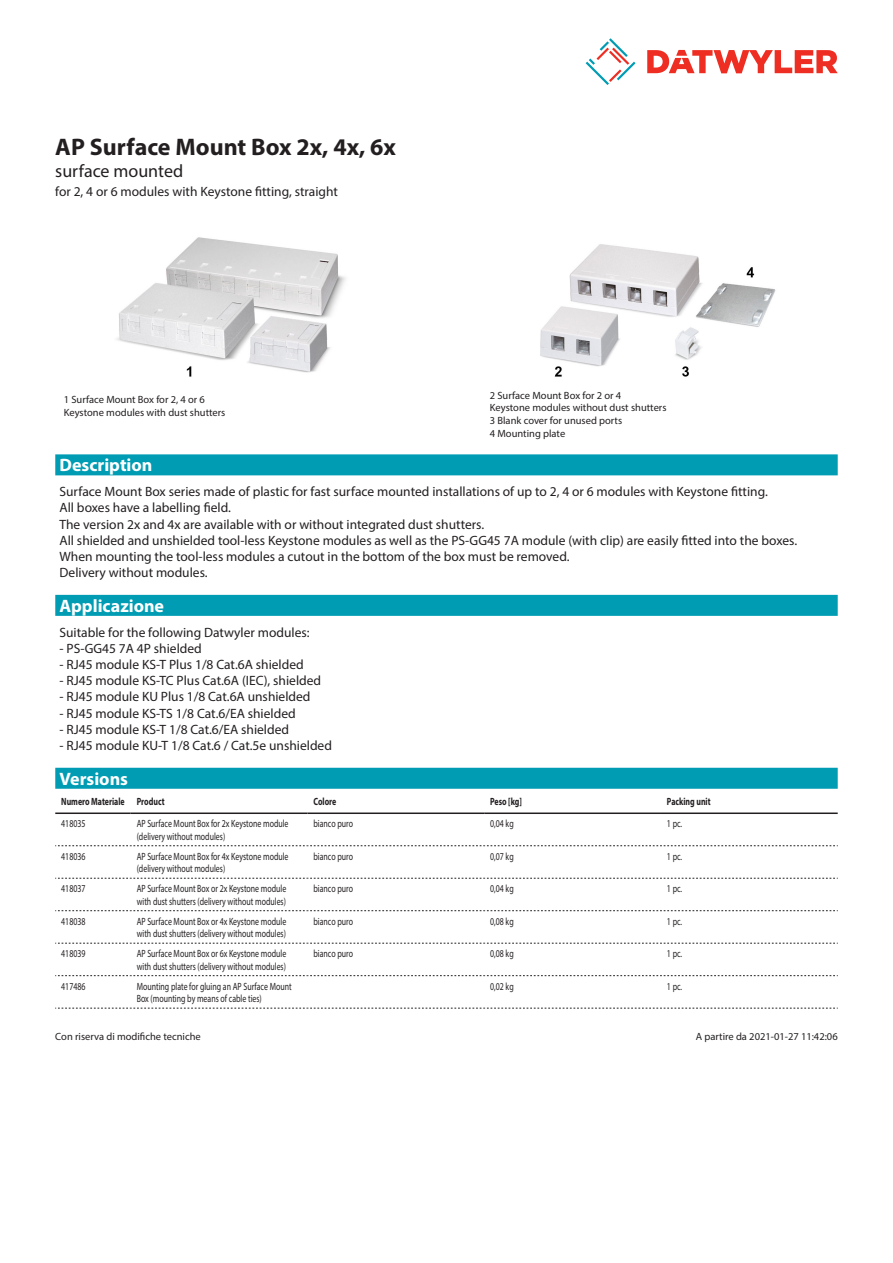
<style>
.page{position:relative;width:893px;height:1263px;background:#fff}
.page>*{position:absolute;margin:0;border:0;box-sizing:border-box;transform-origin:0 0}
.Product_Head{font:700 24px "Myriad Pro";color:#231f20}
.Standard_Head_Proper{font:700 18px "Myriad Pro";color:#fff}
.SubHead{font:18px "Myriad Pro";color:#231f20}
.Standard_text{font:13.5px/16.2px "Myriad Pro";color:#231f20}
.myriadlight{font:10.5px/12.6px "Myriad Pro";color:#231f20;scale:.75 1}
.imagetext{font:10.5px/12.6px "Myriad Pro";color:#231f20}
.Footnote{font:10.5px "Myriad Pro";color:#231f20}
.myriadbold{font:700 10.5px "Myriad Pro";color:#231f20;scale:.75 1}
</style>
<div class="page">
<svg style="left:586px;top:38px;width:49px;height:47px"></svg>
<svg style="left:647px;top:50px;width:191px;height:23px"></svg>
<img style="left:117px;top:237px;width:229px;height:140px">
<img style="left:540px;top:244px;width:236px;height:133px">
<div style="left:55px;top:768px;width:783px;height:21px;background:#009cb3"></div>
<hr style="left:55px;top:812px;width:76px;height:2px;background:#231f20">
<hr style="left:131px;top:812px;width:176px;height:2px;background:#231f20">
<hr style="left:307px;top:812px;width:177px;height:2px;background:#231f20">
<hr style="left:484px;top:812px;width:177px;height:2px;background:#231f20">
<hr style="left:661px;top:812px;width:177px;height:2px;background:#231f20">
<svg style="left:55px;top:845px;width:783px;height:1px"></svg>
<svg style="left:55px;top:878px;width:783px;height:1px"></svg>
<svg style="left:55px;top:910px;width:783px;height:1px"></svg>
<svg style="left:55px;top:943px;width:783px;height:1px"></svg>
<svg style="left:55px;top:975px;width:783px;height:1px"></svg>
<svg style="left:55px;top:1008px;width:783px;height:1px"></svg>
<div style="left:55px;top:454px;width:783px;height:21px;background:#009cb3"></div>
<div style="left:55px;top:595px;width:783px;height:21px;background:#009cb3"></div>
<p class="Product_Head" style="left:55px;top:131px;width:342px">AP Surface Mount Box 2x, 4x, 6x</p>
<p class="SubHead" style="left:55px;top:160px;width:129px">surface mounted</p>
<p class="Standard_text" style="left:55px;top:183px;width:284px">for 2, 4 or 6 modules with Keystone fitting, straight</p>
<p class="imagetext" style="left:64px;top:393px;width:163px">1 Surface Mount Box for 2, 4 or 6<br>Keystone modules with dust shutters</p>
<p class="imagetext" style="left:490px;top:389px;width:178px">2 Surface Mount Box for 2 or 4<br>Keystone modules without dust shutters<br>3 Blank cover for unused ports<br>4 Mounting plate</p>
<p class="Standard_Head_Proper" style="left:60px;top:454px;width:94px">Description</p>
<p class="Standard_text" style="left:60px;top:483px;width:739px">Surface Mount Box series made of plastic for fast surface mounted installations of up to 2, 4 or 6 modules with Keystone fitting.<br>All boxes have a labelling field.<br>The version 2x and 4x are available with or without integrated dust shutters.<br>All shielded and unshielded tool-less Keystone modules as well as the PS-GG45 7A module (with clip) are easily fitted into the boxes.<br>When mounting the tool-less modules a cutout in the bottom of the box must be removed.<br>Delivery without modules.</p>
<p class="Standard_Head_Proper" style="left:60px;top:594px;width:106px">Applicazione</p>
<p class="Standard_text" style="left:60px;top:624px;width:252px">Suitable for the following Datwyler modules:</p>
<p class="Standard_text" style="left:60px;top:640px;width:144px">- PS-GG45 7A 4P shielded</p>
<p class="Standard_text" style="left:60px;top:656px;width:246px">- RJ45 module KS-T Plus 1/8 Cat.6A shielded</p>
<p class="Standard_text" style="left:60px;top:672px;width:263px">- RJ45 module KS-TC Plus Cat.6A (IEC), shielded</p>
<p class="Standard_text" style="left:60px;top:688px;width:253px">- RJ45 module KU Plus 1/8 Cat.6A unshielded</p>
<p class="Standard_text" style="left:60px;top:705px;width:238px">- RJ45 module KS-TS 1/8 Cat.6/EA shielded</p>
<p class="Standard_text" style="left:60px;top:721px;width:231px">- RJ45 module KS-T 1/8 Cat.6/EA shielded</p>
<p class="Standard_text" style="left:60px;top:737px;width:274px">- RJ45 module KU-T 1/8 Cat.6 / Cat.5e unshielded</p>
<p class="Standard_Head_Proper" style="left:60px;top:767px;width:70px">Versions</p>
<p class="myriadbold" style="left:61px;top:794px;width:86px">Numero Materiale</p>
<p class="myriadbold" style="left:137px;top:794px;width:39px">Product</p>
<p class="myriadbold" style="left:313px;top:794px;width:32px">Colore</p>
<p class="myriadbold" style="left:490px;top:794px;width:44px">Peso [kg]</p>
<p class="myriadbold" style="left:667px;top:794px;width:60px">Packing unit</p>
<p class="myriadlight" style="left:61px;top:817px;width:34px">418035</p>
<p class="myriadlight" style="left:137px;top:817px;width:204px">AP Surface Mount Box for 2x Keystone module (delivery without modules)</p>
<p class="myriadlight" style="left:313px;top:817px;width:54px">bianco puro</p>
<p class="myriadlight" style="left:490px;top:817px;width:33px">0,04 kg</p>
<p class="myriadlight" style="left:667px;top:817px;width:22px">1 pc.</p>
<p class="myriadlight" style="left:61px;top:850px;width:34px">418036</p>
<p class="myriadlight" style="left:137px;top:850px;width:204px">AP Surface Mount Box for 4x Keystone module (delivery without modules)</p>
<p class="myriadlight" style="left:313px;top:850px;width:54px">bianco puro</p>
<p class="myriadlight" style="left:490px;top:850px;width:33px">0,07 kg</p>
<p class="myriadlight" style="left:667px;top:850px;width:22px">1 pc.</p>
<p class="myriadlight" style="left:61px;top:882px;width:34px">418037</p>
<p class="myriadlight" style="left:137px;top:882px;width:201px">AP Surface Mount Box or 2x Keystone module with dust shutters (delivery without modules)</p>
<p class="myriadlight" style="left:313px;top:882px;width:54px">bianco puro</p>
<p class="myriadlight" style="left:490px;top:882px;width:33px">0,04 kg</p>
<p class="myriadlight" style="left:667px;top:882px;width:22px">1 pc.</p>
<p class="myriadlight" style="left:61px;top:914px;width:34px">418038</p>
<p class="myriadlight" style="left:137px;top:914px;width:201px">AP Surface Mount Box or 4x Keystone module with dust shutters (delivery without modules)</p>
<p class="myriadlight" style="left:313px;top:914px;width:54px">bianco puro</p>
<p class="myriadlight" style="left:490px;top:914px;width:33px">0,08 kg</p>
<p class="myriadlight" style="left:667px;top:914px;width:22px">1 pc.</p>
<p class="myriadlight" style="left:61px;top:947px;width:34px">418039</p>
<p class="myriadlight" style="left:137px;top:947px;width:201px">AP Surface Mount Box or 6x Keystone module with dust shutters (delivery without modules)</p>
<p class="myriadlight" style="left:313px;top:947px;width:54px">bianco puro</p>
<p class="myriadlight" style="left:490px;top:947px;width:33px">0,08 kg</p>
<p class="myriadlight" style="left:667px;top:947px;width:22px">1 pc.</p>
<p class="myriadlight" style="left:61px;top:979px;width:34px">417486</p>
<p class="myriadlight" style="left:137px;top:979px;width:208px">Mounting plate for gluing an AP Surface Mount<br>Box (mounting by means of cable ties)</p>
<p class="myriadlight" style="left:490px;top:979px;width:33px">0,02 kg</p>
<p class="myriadlight" style="left:667px;top:979px;width:22px">1 pc.</p>
<p class="Footnote" style="left:55px;top:1030px;width:147px">Con riserva di modifiche tecniche</p>
<p class="Footnote" style="left:696px;top:1030px;width:143px">A partire da 2021-01-27 11:42:06</p>
</div>
